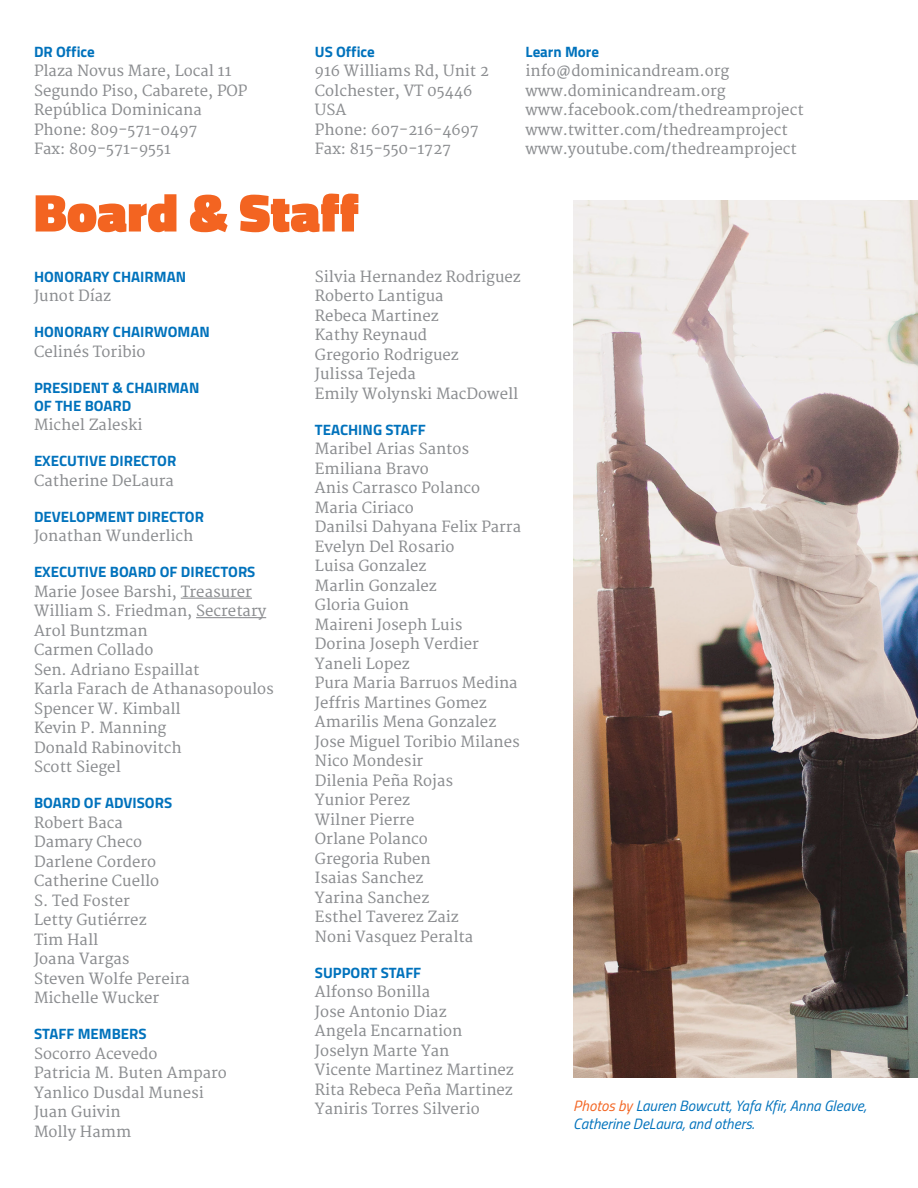
<style>
.page{position:relative;width:918px;height:1188px;background:#fff}
.page>*{position:absolute;margin:0;border:0;box-sizing:border-box;transform-origin:0 0}
.t1{font:900 54px "Titillium";color:#f36421}
.t2{font:15px/19.5px "Merriweather";color:#8a8c8f}
.t3{font:700 15px/18px "Titillium";color:#0072bc}
.t4{font:italic 15px/18px "Titillium";color:#0072bc}
.s1{color:#f36421}
</style>
<div class="page">
<hr style="left:181px;top:598px;width:71px;height:1px;background:#8a8c8f">
<hr style="left:196px;top:617px;width:70px;height:1px;background:#8a8c8f">
<img style="left:573px;top:200px;width:345px;height:878px">
<p class="t3" style="left:34px;top:42px;width:62px">DR Office</p>
<p class="t2" style="left:34px;top:62px;width:215px">Plaza Novus Mare, Local 11<br>Segundo Piso, Cabarete, POP<br>República Dominicana<br>Phone: 809-571-0497<br>Fax: 809-571-9551</p>
<p class="t3" style="left:315px;top:42px;width:61px">US Office</p>
<p class="t2" style="left:315px;top:62px;width:176px">916 Williams Rd, Unit 2<br>Colchester, VT 05446<br>USA<br>Phone: 607-216-4697<br>Fax: 815-550-1727</p>
<h1 class="t1" style="left:34px;top:173px;width:326px">Board &amp; Staff</h1>
<p class="t3" style="left:526px;top:42px;width:75px">Learn More</p>
<p class="t2" style="left:526px;top:62px;width:280px">info@dominicandream.org www.dominicandream.org www.facebook.com/thedreamproject www.twitter.com/thedreamproject www.youtube.com/thedreamproject</p>
<p class="t3" style="left:34px;top:267px;width:21px">HONORAR</p>
<p class="t3" style="left:101px;top:267px;width:76px">Y CHAIRMAN</p>
<p class="t2" style="left:34px;top:287px;width:79px">Junot Díaz</p>
<p class="t3" style="left:34px;top:322px;width:21px">HONORAR</p>
<p class="t3" style="left:101px;top:322px;width:55px">Y CHAIRWO</p>
<p class="t3" style="left:178px;top:322px;width:23px">MAN</p>
<p class="t2" style="left:34px;top:342px;width:113px">Celinés Toribio</p>
<p class="t3" style="left:34px;top:378px;width:156px">PRESIDENT &amp; CHAIRMAN<br>OF THE BOARD</p>
<p class="t2" style="left:34px;top:416px;width:110px">Michel Zaleski</p>
<p class="t3" style="left:34px;top:451px;width:117px">EXECUTIVE DIRECTOR</p>
<p class="t2" style="left:34px;top:471px;width:141px">Catherine DeLaura</p>
<p class="t3" style="left:34px;top:507px;width:145px">DEVELOPMENT DIRECTOR</p>
<p class="t2" style="left:34px;top:527px;width:161px">Jonathan Wunderlich</p>
<p class="t3" style="left:34px;top:562px;width:96px">EXECUTIVE BOARD</p>
<p class="t3" style="left:160px;top:562px;width:62px">OF DIRECTORS</p>
<p class="t2" style="left:34px;top:582px;width:241px">Marie Josee Barshi, Treasurer<br>William S. Friedman, Secretary<br>Arol Buntzman<br>Carmen Collado<br>Sen. Adriano Espaillat<br>Karla Farach de Athanasopoulos<br>Spencer W. Kimball<br>Kevin P. Manning<br>Donald Rabinovitch<br>Scott Siegel</p>
<p class="t3" style="left:34px;top:793px;width:20px">BOARD</p>
<p class="t3" style="left:84px;top:793px;width:63px">OF ADVISORS</p>
<p class="t2" style="left:34px;top:813px;width:157px">Robert Baca<br>Damary Checo<br>Darlene Cordero<br>Catherine Cuello<br>S. Ted Foster<br>Letty Gutiérrez<br>Tim Hall<br>Joana Vargas<br>Steven Wolfe Pereira<br>Michelle Wucker</p>
<p class="t3" style="left:34px;top:1024px;width:105px">STAFF MEMBERS</p>
<p class="t2" style="left:34px;top:1044px;width:194px">Socorro Acevedo<br>Patricia M. Buten Amparo<br>Yanlico Dusdal Munesi<br>Juan Guivin<br>Molly Hamm</p>
<p class="t2" style="left:315px;top:267px;width:207px">Silvia Hernandez Rodriguez<br>Roberto Lantigua<br>Rebeca Martinez<br>Kathy Reynaud<br>Gregorio Rodriguez<br>Julissa Tejeda<br>Emily Wolynski MacDowell</p>
<p class="t3" style="left:315px;top:420px;width:112px">TEACHING STAFF</p>
<p class="t2" style="left:315px;top:440px;width:208px">Maribel Arias Santos<br>Emiliana Bravo<br>Anis Carrasco Polanco<br>Maria Ciriaco<br>Danilsi Dahyana Felix Parra<br>Evelyn Del Rosario<br>Luisa Gonzalez<br>Marlin Gonzalez<br>Gloria Guion<br>Maireni Joseph Luis<br>Dorina Joseph Verdier<br>Yaneli Lopez<br>Pura Maria Barruos Medina<br>Jeffris Martines Gomez<br>Amarilis Mena Gonzalez<br>Jose Miguel Toribio Milanes<br>Nico Mondesir<br>Dilenia Peña Rojas<br>Yunior Perez<br>Wilner Pierre<br>Orlane Polanco<br>Gregoria Ruben<br>Isaias Sanchez<br>Yarina Sanchez<br>Esthel Taverez Zaiz<br>Noni Vasquez Peralta</p>
<p class="t3" style="left:315px;top:963px;width:46px">SU PPORT</p>
<p class="t3" style="left:381px;top:963px;width:42px">STAFF</p>
<p class="t2" style="left:315px;top:983px;width:200px">Alfonso Bonilla<br>Jose Antonio Diaz<br>Angela Encarnation<br>Joselyn Marte Yan<br>Vicente Martinez Martinez<br>Rita Rebeca Peña Martinez<br>Yaniris Torres Silverio</p>
<p class="t4" style="left:573px;top:1096px;width:295px"><span class="s1">Photos by</span> Lauren Bowcutt, Yafa Kfir, Anna Gleave,<br>Catherine DeLaura, and others.</p>
</div>
